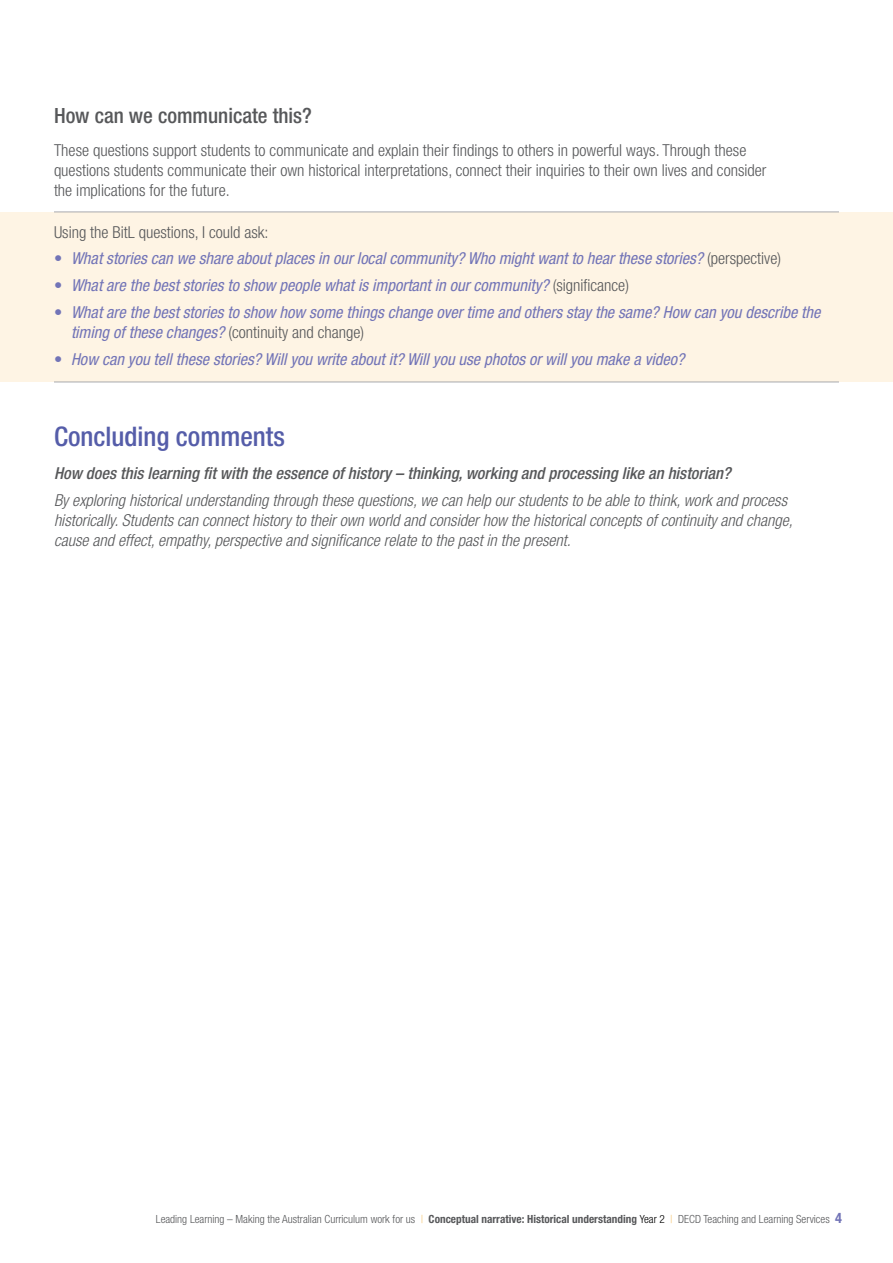
<style>
.page{position:relative;width:893px;height:1263px;background:#fff}
.page>*{position:absolute;margin:0;border:0;box-sizing:border-box;transform-origin:0 0}
.LL_Heading_B_18pt{font:500 condensed 27px "Helvetica Neue";color:#555da9}
.LL_Heading_C_grey_14{font:500 condensed 21px "Helvetica Neue";color:#57585a}
.LL_Pedagogical_quest{font:italic condensed 16.5px/20.2px "Helvetica Neue";color:#7274b7}
.LL_body_11pt_1_5_aft{font:italic 300 condensed 16.5px/20.2px "Helvetica Neue";color:#57585a}
.LL_body_11pt_1_5_aft-2{font:300 condensed 16.5px/20.2px "Helvetica Neue";color:#57585a}
.LL_body_11pt_1_5_aft-3{font:italic 500 condensed 16.5px "Helvetica Neue";color:#57585a}
.LL_body_11pt_line_ab{font:300 condensed 16.5px "Helvetica Neue";color:#57585a}
.LL_Footer{font:300 condensed 11.25px "Helvetica Neue";color:#57585a}
.s1{font-style:normal}
.s2{font-weight:300;font-style:normal;color:#57585a}
.s3{color:#f4c56f}
.s4{font-weight:700}
.s5{color:#000}
.s6{font-weight:700;font-size:14.25px;color:#7274b7}
</style>
<div class="page">
<div style="left:0;top:212px;width:893px;height:169px;background:#fef4e4"></div>
<hr style="left:54px;top:212px;width:785px;height:1px;background:#a8a9ad">
<hr style="left:54px;top:382px;width:785px;height:1px;background:#a8a9ad">
<p class="LL_Heading_C_grey_14" style="left:54px;top:103px;width:259px">How can we communicate this?</p>
<p class="LL_body_11pt_1_5_aft-2" style="left:54px;top:140px;width:714px">These questions support students to communicate and explain their findings to others in powerful ways. Through these questions students communicate their own historical interpretations, connect their inquiries to their own lives and consider the implications for the future.</p>
<p class="LL_body_11pt_line_ab" style="left:54px;top:222px;width:216px">Using the BitL questions, I could ask:</p>
<p class="LL_Pedagogical_quest" style="left:54px;top:248px;width:729px"><span class="s1">•</span> What stories can we share about places in our local community? Who might want to hear these stories? <span class="s2">(perspective)</span></p>
<p class="LL_Pedagogical_quest" style="left:54px;top:275px;width:576px"><span class="s1">•</span> What are the best stories to show people what is important in our community? <span class="s2">(significance)</span></p>
<p class="LL_Pedagogical_quest" style="left:71px;top:302px;width:751px;text-indent:-17px"><span class="s1">•</span> What are the best stories to show how some things change over time and others stay the same? How can you describe the timing of these changes? <span class="s2">(continuity and change)</span></p>
<p class="LL_Pedagogical_quest" style="left:54px;top:348px;width:632px"><span class="s1">•</span> How can you tell these stories? Will you write about it? Will you use photos or will you make a video?</p>
<p class="LL_Heading_B_18pt" style="left:54px;top:420px;width:232px">Concluding comments</p>
<p class="LL_body_11pt_1_5_aft-3" style="left:54px;top:463px;width:678px">How does this learning fit with the essence of history – thinking, working and processing like an historian?</p>
<p class="LL_body_11pt_1_5_aft" style="left:54px;top:489px;width:740px">By exploring historical understanding through these questions, we can help our students to be able to think, work and process historically. Students can connect history to their own world and consider how the historical concepts of continuity and change, cause and effect, empathy, perspective and significance relate to the past in the present.</p>
<p class="LL_Footer" style="left:156px;top:1212px;width:688px">Leading Learning – Making the Australian Curriculum work for us <span class="s3">|</span> <span class="s4">Conceptual narrative: Historical understanding</span> <span class="s5">Year 2</span> <span class="s3">|</span> DECD Teaching and Learning Services <span class="s6">4</span></p>
</div>
